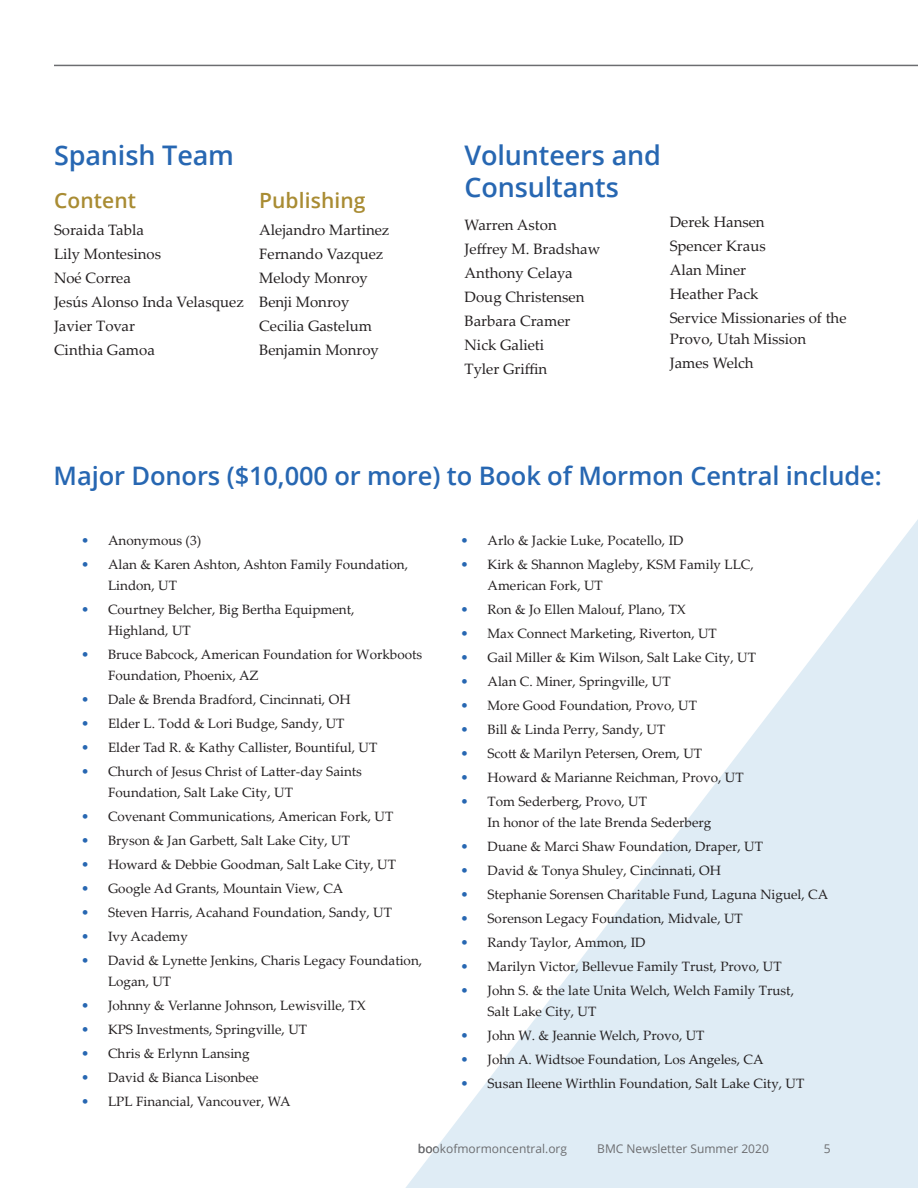
<style>
.page{position:relative;width:918px;height:1188px;background:#fff}
.page>*{position:absolute;margin:0;border:0;box-sizing:border-box;transform-origin:0 0}
.t1{font:600 27px/32.4px "Open Sans";letter-spacing:-.005em;color:#2767b2}
.t2{font:600 25.5px "Open Sans";letter-spacing:-.005em;color:#2767b2}
.t3{font:600 21px "Open Sans";letter-spacing:.005em;color:#a98c33}
.t4{font:15px/24px "Palatino Linotype";color:#231f20}
.t5{font:13.5px/21px "Palatino Linotype";color:#231f20}
.t6{font:12px "Open Sans";color:#6c6d70}
.s1{color:#2767b2}
</style>
<div class="page">
<svg style="left:405px;top:519px;width:513px;height:669px"></svg>
<hr style="left:54px;top:65px;width:864px;height:1px;background:#6c6d70">
<div style="left:811px;top:1134px;width:107px;height:29px;background:#dfecf5"></div>
<h1 class="t1" style="left:54px;top:138px;width:182px">Spanish Team</h1>
<h3 class="t3" style="left:54px;top:186px;width:84px">Content</h3>
<p class="t4" style="left:54px;top:217px;width:191px">Soraida Tabla<br>Lily Montesinos<br>Noé Correa<br>Jesús Alonso Inda Velasquez<br>Javier Tovar<br>Cinthia Gamoa</p>
<h3 class="t3" style="left:259px;top:186px;width:108px">Publishing</h3>
<p class="t4" style="left:259px;top:217px;width:132px">Alejandro Martinez<br>Fernando Vazquez<br>Melody Monroy<br>Benji Monroy<br>Cecilia Gastelum<br>Benjamin Monroy</p>
<h1 class="t1" style="left:465px;top:138px;width:198px">Volunteers and<br>Consultants</h1>
<p class="t4" style="left:465px;top:212px;width:137px">Warren Aston<br>Jeffrey M. Bradshaw<br>Anthony Celaya<br>Doug Christensen<br>Barbara Cramer<br>Nick Galieti<br>Tyler Griffin</p>
<p class="t4" style="left:670px;top:209px;width:178px">Derek Hansen<br>Spencer Kraus<br>Alan Miner<br>Heather Pack<br>Service Missionaries of the</p>
<p class="t4" style="left:670px;top:326px;width:138px">Provo, Utah Mission<br>James Welch</p>
<h2 class="t2" style="left:54px;top:459px;width:830px">Major Donors ($10,000 or more) to Book of Mormon Central include:</h2>
<p class="t5" style="left:81px;top:529px;width:122px"><span class="s1">•</span> Anonymous (3)</p>
<p class="t5" style="left:108px;top:553px;width:302px;text-indent:-27px"><span class="s1">•</span> Alan &amp; Karen Ashton, Ashton Family Foundation,<br>Lindon, UT</p>
<p class="t5" style="left:108px;top:598px;width:248px;text-indent:-27px"><span class="s1">•</span> Courtney Belcher, Big Bertha Equipment,<br>Highland, UT</p>
<p class="t5" style="left:108px;top:643px;width:316px;text-indent:-27px"><span class="s1">•</span> Bruce Babcock, American Foundation for Workboots<br>Foundation, Phoenix, AZ</p>
<p class="t5" style="left:81px;top:688px;width:271px"><span class="s1">•</span> Dale &amp; Brenda Bradford, Cincinnati, OH</p>
<p class="t5" style="left:81px;top:712px;width:265px"><span class="s1">•</span> Elder L. Todd &amp; Lori Budge, Sandy, UT</p>
<p class="t5" style="left:81px;top:736px;width:298px"><span class="s1">•</span> Elder Tad R. &amp; Kathy Callister, Bountiful, UT</p>
<p class="t5" style="left:108px;top:760px;width:256px;text-indent:-27px"><span class="s1">•</span> Church of Jesus Christ of Latter-day Saints<br>Foundation, Salt Lake City, UT</p>
<p class="t5" style="left:81px;top:805px;width:314px"><span class="s1">•</span> Covenant Communications, American Fork, UT</p>
<p class="t5" style="left:81px;top:829px;width:271px"><span class="s1">•</span> Bryson &amp; Jan Garbett, Salt Lake City, UT</p>
<p class="t5" style="left:81px;top:853px;width:317px"><span class="s1">•</span> Howard &amp; Debbie Goodman, Salt Lake City, UT</p>
<p class="t5" style="left:81px;top:877px;width:264px"><span class="s1">•</span> Google Ad Grants, Mountain View, CA</p>
<p class="t5" style="left:81px;top:901px;width:313px"><span class="s1">•</span> Steven Harris, Acahand Foundation, Sandy, UT</p>
<p class="t5" style="left:81px;top:925px;width:108px"><span class="s1">•</span> Ivy Academy</p>
<p class="t5" style="left:108px;top:949px;width:316px;text-indent:-27px"><span class="s1">•</span> David &amp; Lynette Jenkins, Charis Legacy Foundation,<br>Logan, UT</p>
<p class="t5" style="left:81px;top:994px;width:286px"><span class="s1">•</span> Johnny &amp; Verlanne Johnson, Lewisville, TX</p>
<p class="t5" style="left:81px;top:1018px;width:228px"><span class="s1">•</span> KPS Investments, Springville, UT</p>
<p class="t5" style="left:81px;top:1042px;width:170px"><span class="s1">•</span> Chris &amp; Erlynn Lansing</p>
<p class="t5" style="left:81px;top:1066px;width:179px"><span class="s1">•</span> David &amp; Bianca Lisonbee</p>
<p class="t5" style="left:81px;top:1090px;width:211px"><span class="s1">•</span> LPL Financial, Vancouver, WA</p>
<p class="t5" style="left:461px;top:529px;width:225px"><span class="s1">•</span> Arlo &amp; Jackie Luke, Pocatello, ID</p>
<p class="t5" style="left:488px;top:553px;width:268px;text-indent:-27px"><span class="s1">•</span> Kirk &amp; Shannon Magleby, KSM Family LLC,<br>American Fork, UT</p>
<p class="t5" style="left:461px;top:598px;width:227px"><span class="s1">•</span> Ron &amp; Jo Ellen Malouf, Plano, TX</p>
<p class="t5" style="left:461px;top:622px;width:258px"><span class="s1">•</span> Max Connect Marketing, Riverton, UT</p>
<p class="t5" style="left:461px;top:646px;width:297px"><span class="s1">•</span> Gail Miller &amp; Kim Wilson, Salt Lake City, UT</p>
<p class="t5" style="left:461px;top:670px;width:212px"><span class="s1">•</span> Alan C. Miner, Springville, UT</p>
<p class="t5" style="left:461px;top:694px;width:238px"><span class="s1">•</span> More Good Foundation, Provo, UT</p>
<p class="t5" style="left:461px;top:718px;width:206px"><span class="s1">•</span> Bill &amp; Linda Perry, Sandy, UT</p>
<p class="t5" style="left:461px;top:742px;width:243px"><span class="s1">•</span> Scott &amp; Marilyn Petersen, Orem, UT</p>
<p class="t5" style="left:461px;top:766px;width:285px"><span class="s1">•</span> Howard &amp; Marianne Reichman, Provo, UT</p>
<p class="t5" style="left:488px;top:790px;width:225px;text-indent:-27px"><span class="s1">•</span> Tom Sederberg, Provo, UT<br>In honor of the late Brenda Sederberg</p>
<p class="t5" style="left:461px;top:835px;width:304px"><span class="s1">•</span> Duane &amp; Marci Shaw Foundation, Draper, UT</p>
<p class="t5" style="left:461px;top:859px;width:262px"><span class="s1">•</span> David &amp; Tonya Shuley, Cincinnati, OH</p>
<p class="t5" style="left:461px;top:883px;width:369px"><span class="s1">•</span> Stephanie Sorensen Charitable Fund, Laguna Niguel, CA</p>
<p class="t5" style="left:461px;top:907px;width:284px"><span class="s1">•</span> Sorenson Legacy Foundation, Midvale, UT</p>
<p class="t5" style="left:461px;top:931px;width:187px"><span class="s1">•</span> Randy Taylor, Ammon, ID</p>
<p class="t5" style="left:461px;top:955px;width:323px"><span class="s1">•</span> Marilyn Victor, Bellevue Family Trust, Provo, UT</p>
<p class="t5" style="left:488px;top:979px;width:308px;text-indent:-27px"><span class="s1">•</span> John S. &amp; the late Unita Welch, Welch Family Trust,<br>Salt Lake City, UT</p>
<p class="t5" style="left:461px;top:1024px;width:246px"><span class="s1">•</span> John W. &amp; Jeannie Welch, Provo, UT</p>
<p class="t5" style="left:461px;top:1048px;width:305px"><span class="s1">•</span> John A. Widtsoe Foundation, Los Angeles, CA</p>
<p class="t5" style="left:461px;top:1072px;width:345px"><span class="s1">•</span> Susan Ileene Wirthlin Foundation, Salt Lake City, UT</p>
<p class="t6" style="left:418px;top:1141px;width:151px">bookofmormoncentral.org</p>
<p class="t6" style="left:597px;top:1141px;width:173px">BMC Newsletter Summer 2020</p>
<p class="t6" style="left:824px;top:1141px;width:8px">5</p>
</div>
